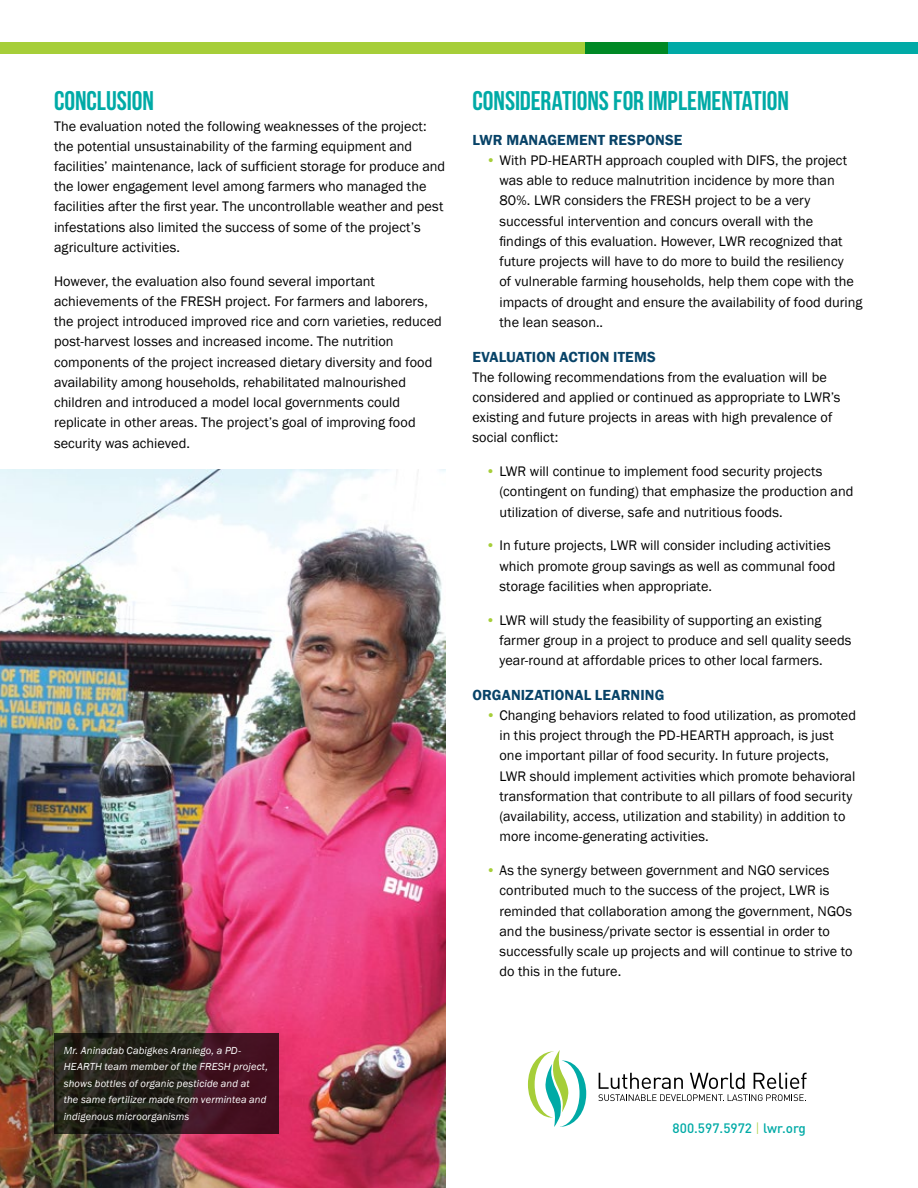
<style>
.page{position:relative;width:918px;height:1188px;background:#fff}
.page>*{position:absolute;margin:0;border:0;box-sizing:border-box;transform-origin:0 0}
.t1{font:700 27px "Bebas Neue";letter-spacing:-.005em;color:#00aaa6}
.t2{font:600 15px "Franklin Gothic";letter-spacing:.01em;color:#084368}
.t3{font:14.25px/20.2px "Franklin Gothic";color:#000}
.t4{font:500 13.5px "DINOT";color:#00aaa6}
.t5{font:italic 10.5px/16.5px "Franklin Gothic";letter-spacing:.015em;color:#fff}
.s1{color:#a6ce39}
.s2{font-weight:300;color:#a6ce39}
</style>
<div class="page">
<div style="left:0;top:42px;width:667px;height:12px;background:#a6ce39"></div>
<svg style="left:586px;top:42px;width:332px;height:12px;background:#00a186"></svg>
<svg style="left:598px;top:1073px;width:209px;height:28px"></svg>
<svg style="left:528px;top:1050px;width:59px;height:77px"></svg>
<img style="left:0;top:470px;width:446px;height:718px">
<svg style="left:54px;top:1033px;width:225px;height:101px;background:#2d1b1b"></svg>
<h1 class="t1" style="left:54px;top:86px;width:101px">CONCLUSION</h1>
<p class="t3" style="left:54px;top:116px;width:393px">The evaluation noted the following weaknesses of the project: the potential unsustainability of the farming equipment and facilities’ maintenance, lack of sufficient storage for produce and the lower engagement level among farmers who managed the facilities after the first year. The uncontrollable weather and pest infestations also limited the success of some of the project’s agriculture activities.</p>
<p class="t3" style="left:54px;top:271px;width:389px">However, the evaluation also found several important achievements of the FRESH project. For farmers and laborers, the project introduced improved rice and corn varieties, reduced post-harvest losses and increased income. The nutrition components of the project increased dietary diversity and food availability among households, rehabilitated malnourished children and introduced a model local governments could replicate in other areas. The project’s goal of improving food security was achieved.</p>
<p class="t5" style="left:64px;top:1042px;width:206px">Mr. Aninadab Cabigkes Araniego, a PD-HEARTH team member of the FRESH project, shows bottles of organic pesticide and at<br>the same fertilizer made from vermintea and indigenous microorganisms</p>
<h1 class="t1" style="left:472px;top:86px;width:318px">CONSIDERATIONS FOR IMPLEMENTATION</h1>
<p class="t2" style="left:472px;top:131px;width:212px">LWR MANAGEMENT RESPONSE</p>
<p class="t3" style="left:499px;top:150px;width:364px;text-indent:-13px"><span class="s1">•</span> With PD-HEARTH approach coupled with DIFS, the project was able to reduce malnutrition incidence by more than 80%. LWR considers the FRESH project to be a very successful intervention and concurs overall with the findings of this evaluation. However, LWR recognized that future projects will have to do more to build the resiliency<br>of vulnerable farming households, help them cope with the impacts of drought and ensure the availability of food during the lean season..</p>
<p class="t2" style="left:472px;top:347px;width:185px">EVALUATION ACTION ITEMS</p>
<p class="t3" style="left:472px;top:367px;width:370px">The following recommendations from the evaluation will be considered and applied or continued as appropriate to LWR’s existing and future projects in areas with high prevalence of social conflict:</p>
<p class="t3" style="left:499px;top:462px;width:356px;text-indent:-13px"><span class="s1">•</span> LWR will continue to implement food security projects (contingent on funding) that emphasize the production and utilization of diverse, safe and nutritious foods.</p>
<p class="t3" style="left:499px;top:536px;width:337px;text-indent:-13px"><span class="s1">•</span> In future projects, LWR will consider including activities which promote group savings as well as communal food storage facilities when appropriate.</p>
<p class="t3" style="left:499px;top:610px;width:354px;text-indent:-13px"><span class="s1">•</span> LWR will study the feasibility of supporting an existing farmer group in a project to produce and sell quality seeds year-round at affordable prices to other local farmers.</p>
<p class="t2" style="left:472px;top:686px;width:193px">ORGANIZATIONAL LEARNING</p>
<p class="t3" style="left:499px;top:705px;width:358px;text-indent:-13px"><span class="s1">•</span> Changing behaviors related to food utilization, as promoted in this project through the PD-HEARTH approach, is just one important pillar of food security. In future projects, LWR should implement activities which promote behavioral transformation that contribute to all pillars of food security (availability, access, utilization and stability) in addition to more income-generating activities.</p>
<p class="t3" style="left:499px;top:861px;width:355px;text-indent:-13px"><span class="s1">•</span> As the synergy between government and NGO services contributed much to the success of the project, LWR is reminded that collaboration among the government, NGOs and the business/private sector is essential in order to successfully scale up projects and will continue to strive to do this in the future.</p>
<p class="t4" style="left:673px;top:1119px;width:135px">800.597.5972 <span class="s2">|</span> lwr.org</p>
</div>
